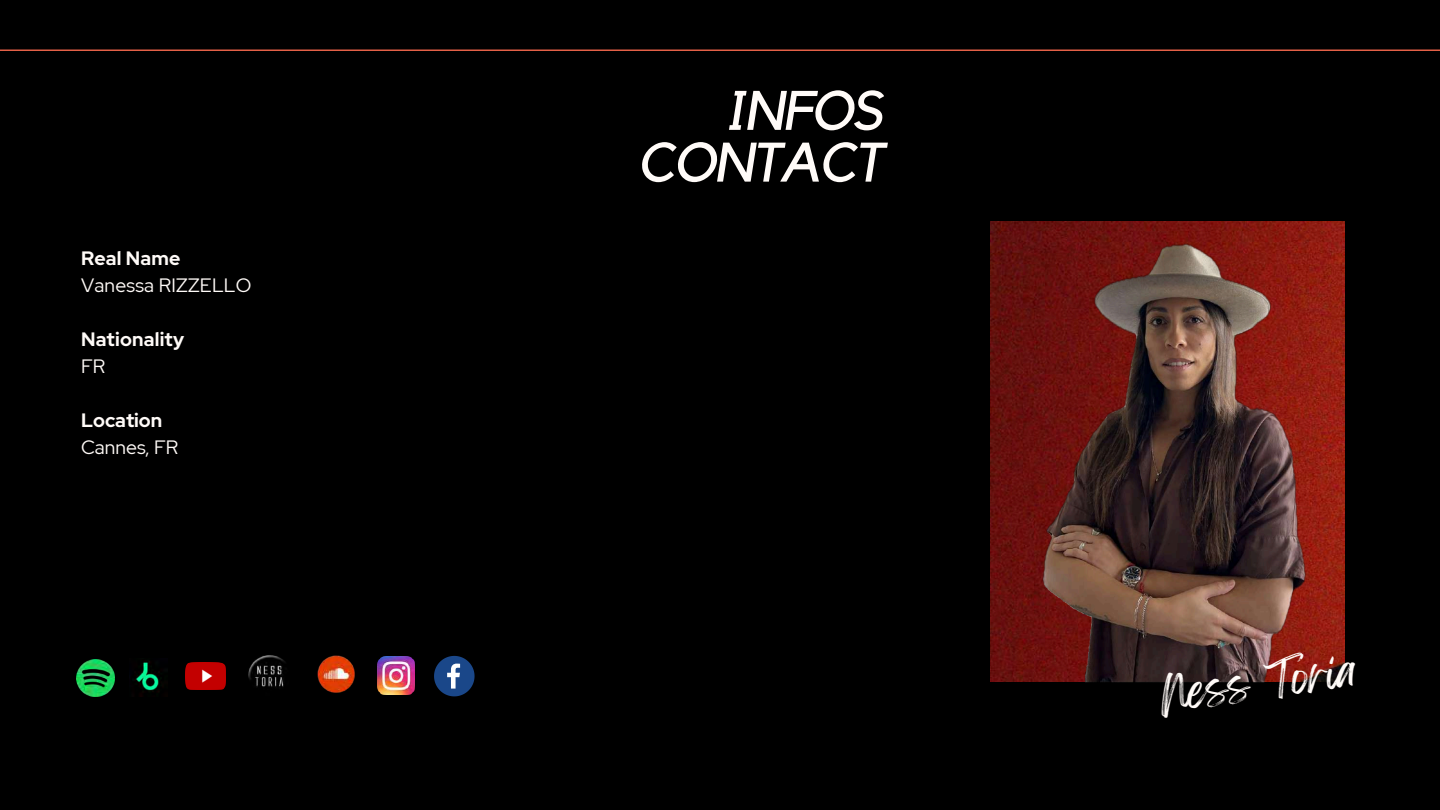
<style>
.page{position:relative;width:1440px;height:810px;background:#000}
.page>*{position:absolute;margin:0;border:0;box-sizing:border-box;transform-origin:0 0}
.t1{font:italic 55px/51.8px "Kollektif";letter-spacing:-.025em;color:#fffbf8;text-align:right}
.t2{font:40.3px "Feeling Passionate";color:#fffbf8}
.t3{font:700 19.3px "Red Hat Display";letter-spacing:.01em;color:#fffbf8}
.t4{font:19.3px "Red Hat Display";letter-spacing:.01em;color:#fffbf8}
</style>
<div class="page">
<hr style="left:0;top:50px;width:1440px;height:1px;background:#e46047">
<img style="left:990px;top:222px;width:354px;height:459px">
<img style="left:77px;top:659px;width:37px;height:38px">
<img style="left:133px;top:661px;width:28px;height:35px">
<img style="left:186px;top:662px;width:40px;height:28px">
<img style="left:248px;top:655px;width:37px;height:32px">
<img style="left:317px;top:655px;width:38px;height:38px">
<img style="left:377px;top:657px;width:38px;height:37px">
<svg style="left:434px;top:656px;width:41px;height:40px"></svg>
<img style="left:990px;top:244px;width:315px;height:439px">
<p class="t3" style="left:81px;top:245px;width:101px">Real Name</p>
<p class="t4" style="left:81px;top:272px;width:172px">Vanessa RIZZELLO</p>
<p class="t3" style="left:81px;top:327px;width:105px">Nationality</p>
<p class="t4" style="left:81px;top:354px;width:26px">FR</p>
<p class="t3" style="left:81px;top:408px;width:83px">Location</p>
<p class="t4" style="left:81px;top:435px;width:99px">Cannes, FR</p>
<h1 class="t1" style="left:637px;top:87px;width:248px">INFOS<br>CONTACT</h1>
<h2 class="t2" style="left:1155px;top:664px;width:201px;rotate:-8deg">Ness Toria</h2>
</div>
